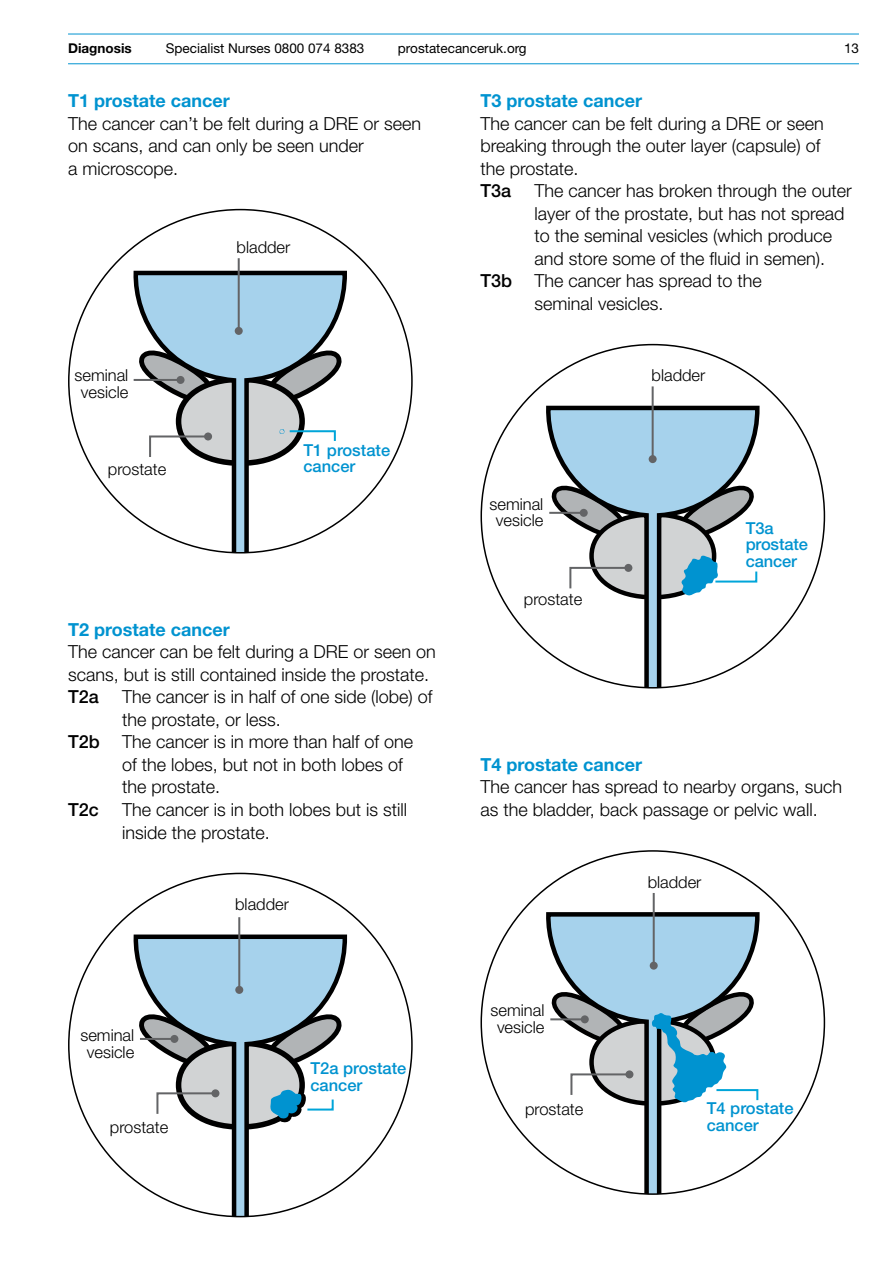
<style>
.page{position:relative;width:893px;height:1263px;background:#fff}
.page>*{position:absolute;margin:0;border:0;box-sizing:border-box;transform-origin:0 0}
.t1{font:300 18px/22.5px "Helvetica Neue LT Std";color:#000}
.t2{font:700 18px "Helvetica Neue LT Std";color:#0093d0}
.t3{font:500 18px "Helvetica Neue LT Std";color:#000}
.t4{font:300 16.5px/16.5px "Helvetica Neue LT Std";color:#000;text-align:center}
.t5{font:500 16.5px/16.5px "Helvetica Neue LT Std";color:#0093d0}
.t6{font:13.5px "Helvetica Neue LT Std";color:#000}
.t7{font:700 13.5px "Helvetica Neue LT Std";color:#000}
.s1{font-weight:500}
</style>
<div class="page">
<hr style="left:68px;top:34px;width:791px;height:1px;background:#0093d0">
<hr style="left:68px;top:63px;width:791px;height:1px;background:#0093d0">
<svg style="left:69px;top:210px;width:343px;height:305px"></svg>
<svg style="left:131px;top:268px;width:218px;height:285px"></svg>
<hr style="left:238px;top:258px;width:2px;height:73px;background:#636466">
<div style="left:235px;top:327px;width:8px;height:8px;background:#636466;border-radius:50%"></div>
<hr style="left:134px;top:379px;width:47px;height:2px;background:#636466">
<svg style="left:136px;top:345px;width:209px;height:121px"></svg>
<svg style="left:69px;top:873px;width:343px;height:306px"></svg>
<svg style="left:131px;top:932px;width:218px;height:284px"></svg>
<hr style="left:238px;top:917px;width:2px;height:73px;background:#636466">
<div style="left:235px;top:986px;width:8px;height:8px;background:#636466;border-radius:50%"></div>
<svg style="left:136px;top:1009px;width:209px;height:121px"></svg>
<div style="left:211px;top:1089px;width:8px;height:8px;background:#636466;border-radius:50%"></div>
<svg style="left:483px;top:345px;width:341px;height:305px"></svg>
<svg style="left:544px;top:403px;width:218px;height:285px"></svg>
<svg style="left:590px;top:645px;width:32px;height:39px"></svg>
<svg style="left:684px;top:645px;width:18px;height:39px"></svg>
<hr style="left:652px;top:386px;width:2px;height:73px;background:#636466">
<div style="left:649px;top:455px;width:8px;height:8px;background:#636466;border-radius:50%"></div>
<svg style="left:549px;top:480px;width:209px;height:119px"></svg>
<svg style="left:483px;top:851px;width:341px;height:305px"></svg>
<svg style="left:544px;top:910px;width:218px;height:284px"></svg>
<hr style="left:653px;top:893px;width:2px;height:73px;background:#636466">
<div style="left:650px;top:962px;width:8px;height:8px;background:#636466;border-radius:50%"></div>
<svg style="left:549px;top:987px;width:210px;height:119px"></svg>
<p class="t7" style="left:68px;top:40px;width:65px">Diagnosis</p>
<p class="t6" style="left:166px;top:40px;width:200px">Specialist Nurses 0800 074 8383</p>
<p class="t6" style="left:398px;top:40px;width:130px">prostatecanceruk.org</p>
<p class="t6" style="left:844px;top:40px;width:16px">13</p>
<p class="t2" style="left:68px;top:90px;width:163px">T1 prostate cancer</p>
<p class="t1" style="left:68px;top:112px;width:355px">The cancer can’t be felt during a DRE or seen on scans, and can only be seen under<br>a microscope.</p>
<p class="t2" style="left:480px;top:90px;width:163px">T3 prostate cancer</p>
<p class="t1" style="left:480px;top:112px;width:345px">The cancer can be felt during a DRE or seen breaking through the outer layer (capsule) of the prostate.</p>
<p class="t3" style="left:480px;top:180px;width:32px">T3a</p>
<p class="t1" style="left:534px;top:179px;width:319px">The cancer has broken through the outer</p>
<p class="t1" style="left:534px;top:202px;width:312px">layer of the prostate, but has not spread</p>
<p class="t1" style="left:534px;top:224px;width:299px">to the seminal vesicles (which produce</p>
<p class="t1" style="left:534px;top:247px;width:292px">and store some of the fluid in semen).</p>
<p class="t1" style="left:480px;top:269px;width:283px"><span class="s1">T3b</span> The cancer has spread to the</p>
<p class="t1" style="left:534px;top:292px;width:131px">seminal vesicles.</p>
<p class="t4" style="left:237px;top:238px;width:55px">bladder</p>
<p class="t4" style="left:75px;top:367px;width:55px">seminal vesicle</p>
<p class="t5" style="left:303px;top:442px;width:88px">T1 prostate</p>
<p class="t4" style="left:108px;top:460px;width:60px">prostate</p>
<p class="t5" style="left:303px;top:458px;width:53px">cancer</p>
<p class="t2" style="left:68px;top:618px;width:163px">T2 prostate cancer</p>
<p class="t1" style="left:68px;top:640px;width:369px">The cancer can be felt during a DRE or seen on scans, but is still contained inside the prostate.</p>
<p class="t3" style="left:68px;top:686px;width:32px">T2a</p>
<p class="t1" style="left:122px;top:685px;width:312px">The cancer is in half of one side (lobe) of</p>
<p class="t1" style="left:122px;top:708px;width:160px">the prostate, or less.</p>
<p class="t1" style="left:68px;top:730px;width:347px"><span class="s1">T2b</span> The cancer is in more than half of one</p>
<p class="t1" style="left:122px;top:753px;width:282px">of the lobes, but not in both lobes of</p>
<p class="t1" style="left:122px;top:775px;width:100px">the prostate.</p>
<p class="t3" style="left:68px;top:799px;width:32px">T2c</p>
<p class="t1" style="left:122px;top:798px;width:287px">The cancer is in both lobes but is still inside the prostate.</p>
<p class="t4" style="left:80px;top:1027px;width:55px">seminal vesicle</p>
<p class="t4" style="left:110px;top:1118px;width:60px">prostate</p>
<p class="t4" style="left:235px;top:895px;width:55px">bladder</p>
<p class="t5" style="left:310px;top:1060px;width:97px">T2a prostate cancer</p>
<p class="t4" style="left:490px;top:495px;width:55px">seminal vesicle</p>
<p class="t4" style="left:524px;top:590px;width:60px">prostate</p>
<p class="t4" style="left:652px;top:366px;width:55px">bladder</p>
<p class="t5" style="left:746px;top:520px;width:64px">T3a prostate cancer</p>
<p class="t2" style="left:480px;top:753px;width:163px">T4 prostate cancer</p>
<p class="t1" style="left:480px;top:775px;width:363px">The cancer has spread to nearby organs, such as the bladder, back passage or pelvic wall.</p>
<p class="t4" style="left:491px;top:1002px;width:55px">seminal vesicle</p>
<p class="t4" style="left:525px;top:1100px;width:60px">prostate</p>
<p class="t4" style="left:648px;top:873px;width:55px">bladder</p>
<p class="t5" style="left:707px;top:1100px;width:88px">T4 prostate cancer</p>
</div>
